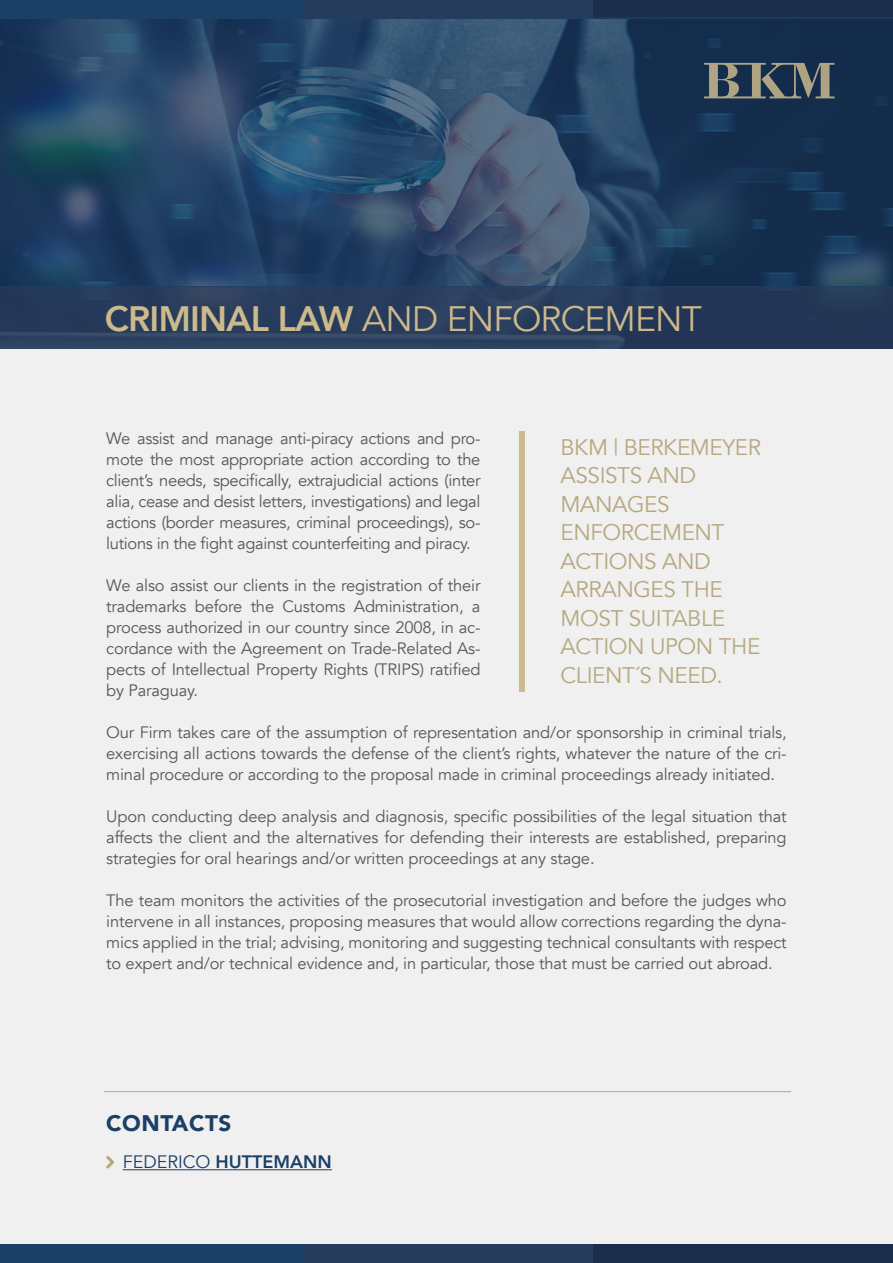
<style>
.page{position:relative;width:893px;height:1263px;background:#fff}
.page>*{position:absolute;margin:0;border:0;box-sizing:border-box;transform-origin:0 0}
.t1{font:35.25px "Avenir";letter-spacing:-.025em;color:#ccba8d}
.t2{font:22.5px/28.5px "Avenir";letter-spacing:-.02em;color:#b6a77e}
.t3{font:900 22.5px "Avenir";letter-spacing:.025em;color:#1b3f65}
.t4{font:800 18px "Avenir";color:#1b3f65}
.t5{font:16.5px/21px "Avenir";letter-spacing:-.01em;color:#575756;text-align:justify}
.s1{font-weight:800}
.s2{font-weight:400}
</style>
<div class="page">
<div style="left:0;top:349px;width:893px;height:896px;background:#f0f0f0"></div>
<div style="left:593px;top:0;width:300px;height:18px;background:#1c2e4c"></div>
<div style="left:304px;top:0;width:289px;height:18px;background:#273c5d"></div>
<div style="left:0;top:0;width:304px;height:18px;background:#1b3f65"></div>
<div style="left:593px;top:1244px;width:300px;height:19px;background:#1c2e4c"></div>
<div style="left:304px;top:1244px;width:289px;height:19px;background:#273c5d"></div>
<div style="left:0;top:1244px;width:304px;height:19px;background:#1b3f65"></div>
<div style="left:0;top:287px;width:893px;height:62px;background:#273c5d"></div>
<svg style="left:0;top:17px;width:893px;height:270px;background:#264464"></svg>
<svg style="left:704px;top:63px;width:130px;height:35px;background:#596264"></svg>
<div style="left:519px;top:431px;width:6px;height:261px;background:#ccba8d"></div>
<hr style="left:123px;top:1169px;width:209px;height:1px;background:#1b3f65">
<svg style="left:106px;top:1156px;width:8px;height:12px"></svg>
<hr style="left:104px;top:1091px;width:687px;height:1px;background:#b6a77e">
<h1 class="t1" style="left:105px;top:298px;width:598px"><span class="s1">CRIMINAL LAW</span> AND ENFORCEMENT</h1>
<p class="t5" style="left:106px;top:428px;width:376px">We assist and manage anti-piracy actions and pro&shy;mote the most appropriate action according to the client’s needs, specifically, extrajudicial actions (inter alia, cease and desist letters, investigations) and legal actions (border measures, criminal proceedings), so&shy;lutions in the fight against counterfeiting and piracy.</p>
<p class="t5" style="left:106px;top:575px;width:376px">We also assist our clients in the registration of their trademarks before the Customs Administration, a process authorized in our country since 2008, in ac&shy;cordance with the Agreement on Trade-Related As&shy;pects of Intellectual Property Rights (TRIPS) ratified by Paraguay.</p>
<p class="t5" style="left:106px;top:722px;width:682px">Our Firm takes care of the assumption of representation and/or sponsorship in criminal trials, exercising all actions towards the defense of the client’s rights, whatever the nature of the cri&shy;minal procedure or according to the proposal made in criminal proceedings already initiated.</p>
<p class="t5" style="left:106px;top:806px;width:682px">Upon conducting deep analysis and diagnosis, specific possibilities of the legal situation that affects the client and the alternatives for defending their interests are established, preparing strategies for oral hearings and/or written proceedings at any stage.</p>
<p class="t5" style="left:106px;top:890px;width:682px">The team monitors the activities of the prosecutorial investigation and before the judges who intervene in all instances, proposing measures that would allow corrections regarding the dyna&shy;mics applied in the trial; advising, monitoring and suggesting technical consultants with respect to expert and/or technical evidence and, in particular, those that must be carried out abroad.</p>
<h2 class="t2" style="left:561px;top:433px;width:202px">BKM | BERKEMEYER<br>ASSISTS AND<br>MANAGES<br>ENFORCEMENT<br>ACTIONS AND<br>ARRANGES THE<br>MOST SUITABLE<br>ACTION UPON THE<br>CLIENT´S NEED.</h2>
<h2 class="t3" style="left:106px;top:1104px;width:127px">CONTACTS</h2>
<p class="t4" style="left:123px;top:1148px;width:211px"><span class="s2">FEDERICO</span> HUTTEMANN</p>
</div>
